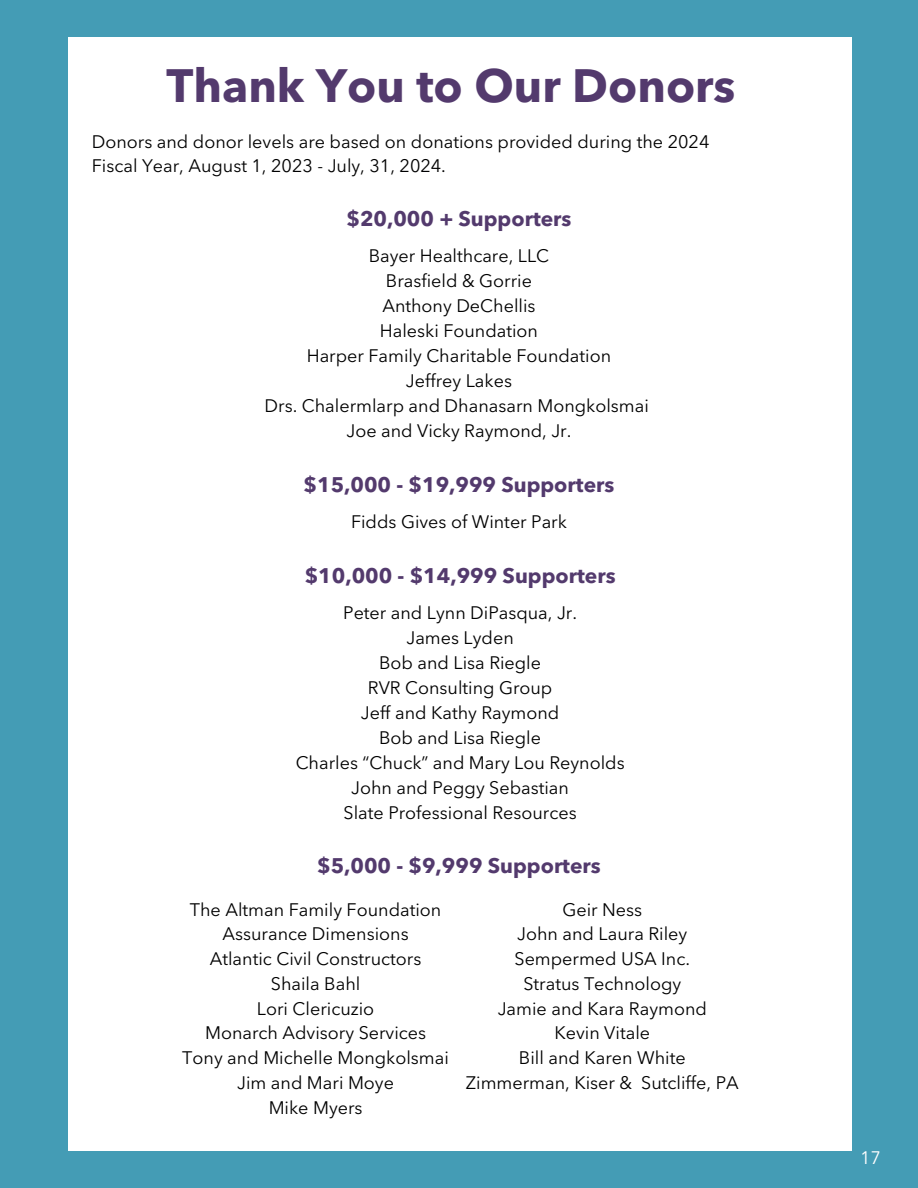
<style>
.page{position:relative;width:918px;height:1188px;background:#449cb5}
.page>*{position:absolute;margin:0;border:0;box-sizing:border-box;transform-origin:0 0}
.t1{font:700 46.35px "Avenir Next LT Pro";color:#533a6d}
.t2{font:700 21px "Avenir Next LT Pro";color:#533a6d}
.t3{font:18px/25px "Avenir Next LT Pro";color:#000;text-align:center}
.t4{font:18px/24.8px "Avenir Next LT Pro";color:#000001}
.t5{font:18px "Avenir Next LT Pro";color:#fff}
</style>
<div class="page">
<div style="left:68px;top:37px;width:784px;height:1114px;background:#fff"></div>
<p class="t1" style="left:167px;top:67px;width:570px">Thank You to Our Donors</p>
<p class="t4" style="left:92px;top:131px;width:619px">Donors and donor levels are based on donations provided during the 2024<br>Fiscal Year, August 1, 2023 - July, 31, 2024.</p>
<p class="t2" style="left:346px;top:210px;width:227px">$20,000 + Supporters</p>
<p class="t3" style="left:265px;top:245px;width:386px">Bayer Healthcare, LLC<br>Brasfield &amp; Gorrie<br>Anthony DeChellis<br>Haleski Foundation<br>Harper Family Charitable Foundation<br>Jeffrey Lakes<br>Drs. Chalermlarp and Dhanasarn Mongkolsmai<br>Joe and Vicky Raymond, Jr.</p>
<p class="t2" style="left:304px;top:476px;width:312px">$15,000 - $19,999 Supporters</p>
<p class="t3" style="left:351px;top:511px;width:217px">Fidds Gives of Winter Park</p>
<p class="t2" style="left:305px;top:567px;width:312px">$10,000 - $14,999 Supporters</p>
<p class="t3" style="left:296px;top:602px;width:330px">Peter and Lynn DiPasqua, Jr.<br>James Lyden<br>Bob and Lisa Riegle<br>RVR Consulting Group<br>Jeff and Kathy Raymond<br>Bob and Lisa Riegle<br>Charles “Chuck” and Mary Lou Reynolds<br>John and Peggy Sebastian<br>Slate Professional Resources</p>
<p class="t2" style="left:317px;top:857px;width:285px">$5,000 - $9,999 Supporters</p>
<p class="t3" style="left:182px;top:899px;width:268px">The Altman Family Foundation<br>Assurance Dimensions<br>Atlantic Civil Constructors<br>Shaila Bahl<br>Lori Clericuzio<br>Monarch Advisory Services<br>Tony and Michelle Mongkolsmai<br>Jim and Mari Moye<br>Mike Myers</p>
<p class="t3" style="left:466px;top:899px;width:274px">Geir Ness<br>John and Laura Riley<br>Sempermed USA Inc.<br>Stratus Technology<br>Jamie and Kara Raymond<br>Kevin Vitale<br>Bill and Karen White<br>Zimmerman, Kiser &amp; Sutcliffe, PA</p>
<p class="t5" style="left:860px;top:1150px;width:22px">17</p>
</div>
